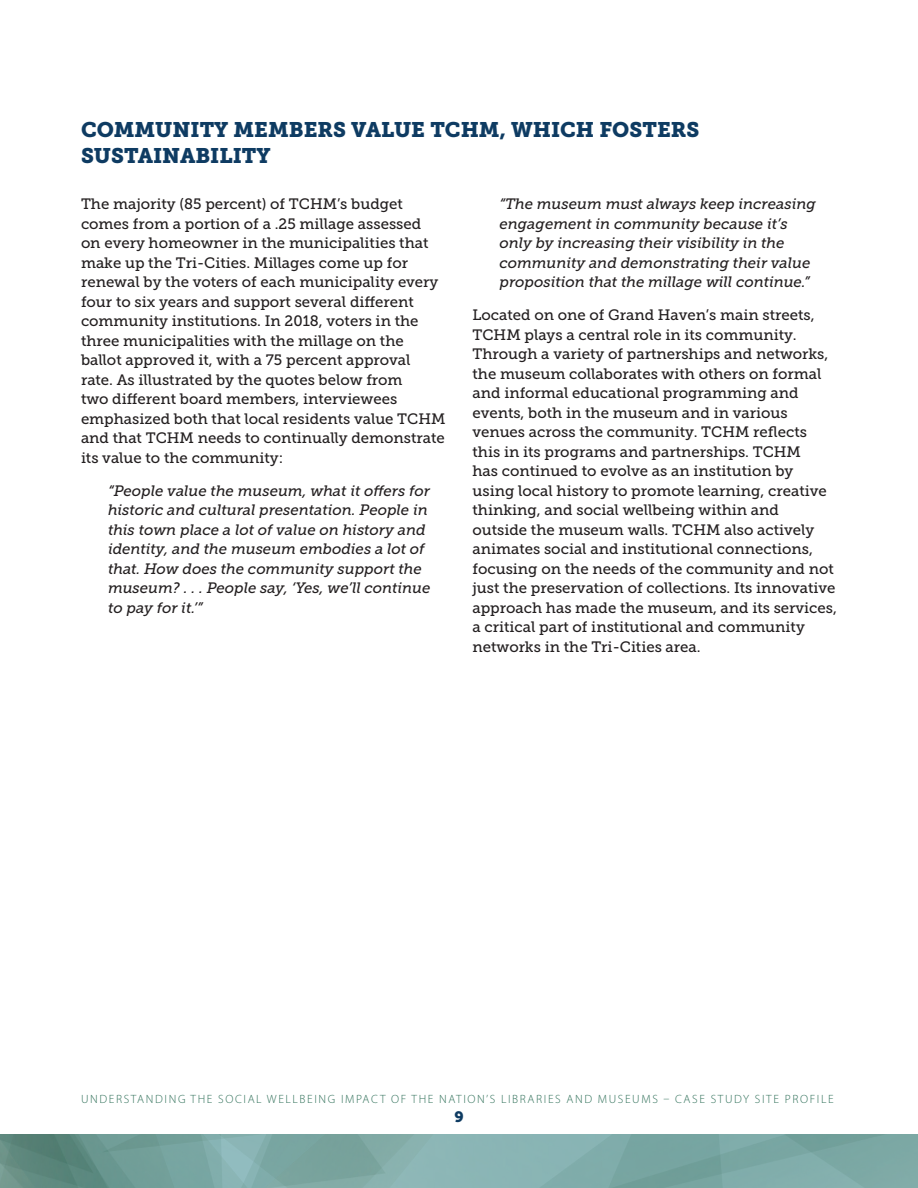
<style>
.page{position:relative;width:918px;height:1188px;background:#fff}
.page>*{position:absolute;margin:0;border:0;box-sizing:border-box;transform-origin:0 0}
.t1{font:21px/25.5px "Museo Slab 900";color:#0e3b62}
.Body_Text{font:15px/19.5px "Museo Slab 500";color:#231f20}
.Indent_text{font:italic 15px/19.5px "Museo Slab 500";color:#231f20}
.t2{font:15px "Museo Slab 900";color:#0e3b62}
.t3{font:300 12px "Myriad Pro";letter-spacing:.135em;color:#31715a}
</style>
<div class="page">
<img style="left:0;top:1134px;width:918px;height:54px">
<h2 class="t1" style="left:81px;top:117px;width:620px">COMMUNITY MEMBERS VALUE TCHM, WHICH FOSTERS<br>SUSTAINABILITY</h2>
<p class="Body_Text" style="left:81px;top:194px;width:366px">The majority (85 percent) of TCHM’s budget comes from a portion of a .25 millage assessed<br>on every homeowner in the municipalities that make up the Tri-Cities. Millages come up for renewal by the voters of each municipality every four to six years and support several different community institutions. In 2018, voters in the three municipalities with the millage on the ballot approved it, with a 75 percent approval rate. As illustrated by the quotes below from<br>two different board members, interviewees emphasized both that local residents value TCHM and that TCHM needs to continually demonstrate its value to the community:</p>
<p class="Indent_text" style="left:108px;top:481px;width:324px">“People value the museum, what it offers for historic and cultural presentation. People in this town place a lot of value on history and identity, and the museum embodies a lot of that. How does the community support the museum? . . . People say, ‘Yes, we’ll continue to pay for it.’”</p>
<p class="Indent_text" style="left:500px;top:194px;width:318px">“The museum must always keep increasing engagement in community because it’s only by increasing their visibility in the community and demonstrating their value proposition that the millage will continue.”</p>
<p class="Body_Text" style="left:472px;top:305px;width:366px">Located on one of Grand Haven’s main streets, TCHM plays a central role in its community.<br>Through a variety of partnerships and networks, the museum collaborates with others on formal and informal educational programming and events, both in the museum and in various venues across the community. TCHM reflects this in its programs and partnerships. TCHM<br>has continued to evolve as an institution by using local history to promote learning, creative thinking, and social wellbeing within and outside the museum walls. TCHM also actively animates social and institutional connections, focusing on the needs of the community and not just the preservation of collections. Its innovative approach has made the museum, and its services, a critical part of institutional and community networks in the Tri-Cities area.</p>
<p class="t3" style="left:81px;top:1091px;width:754px">UNDERSTANDING THE SOCIAL WELLBEING IMPACT OF THE NATION’S LIBRARIES AND MUSEUMS – CASE STUDY SITE PROFILE</p>
<p class="t2" style="left:454px;top:1108px;width:11px">9</p>
</div>
